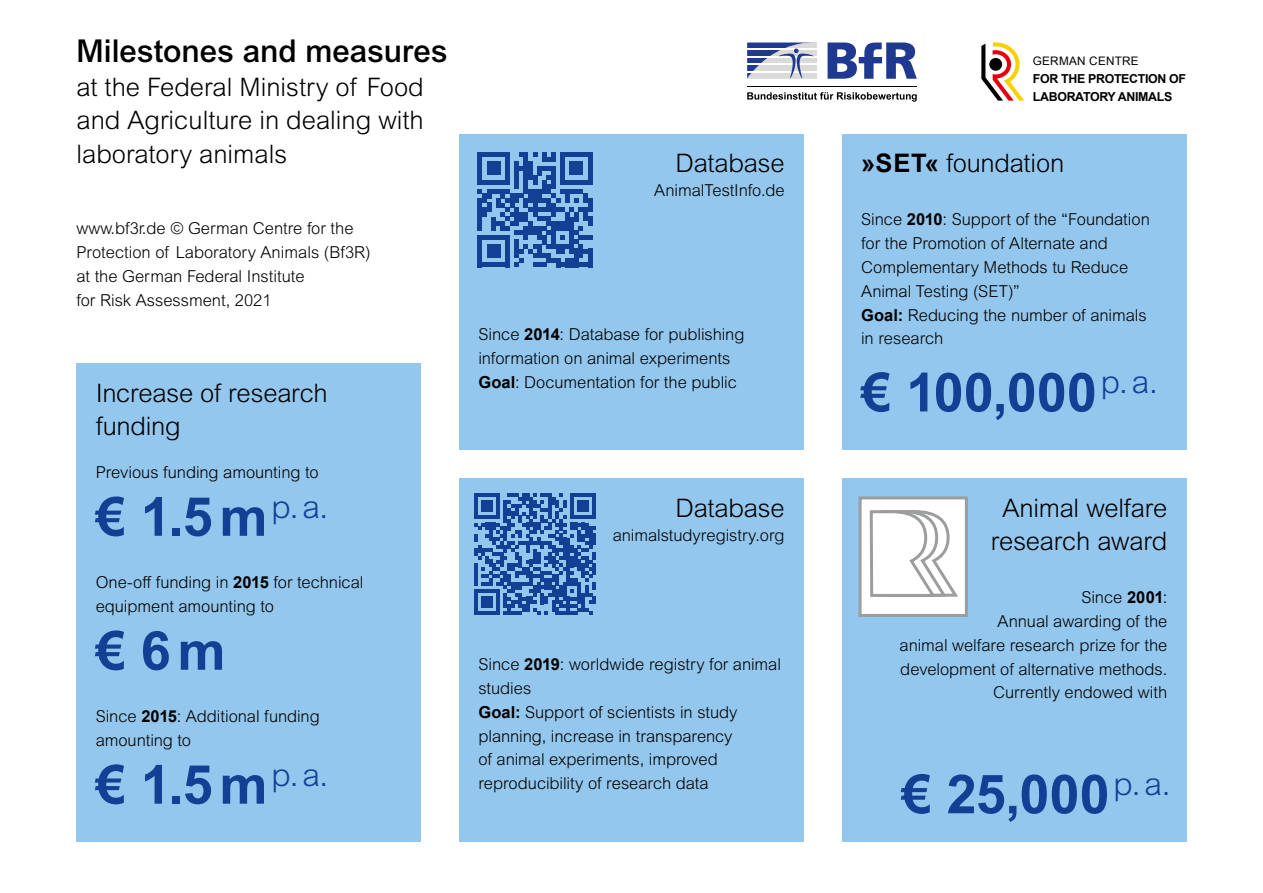
<style>
.page{position:relative;width:1263px;height:893px;background:#fff}
.page>*{position:absolute;margin:0;border:0;box-sizing:border-box;transform-origin:0 0}
.t1{font:700 54px "Arial";color:#134094}
.t2{font:500 31.5px "Arial MT Pro";color:#000}
.H2-2{font:300 25.5px/33.5px "Arial MT Pro";letter-spacing:-.005em;color:#000;text-align:justify}
.H2-3{font:300 25.5px "Arial MT Pro";letter-spacing:-.01em;color:#000}
.p2{font:300 16.5px/23.9px "Arial MT Pro";color:#000}
.t3{font:700 12.3px/17.5px "Arial";letter-spacing:-.025em;color:#000}
.t4{font:11.7px "Arial";letter-spacing:.02em;color:#000}
.s1{font-family:"Arial";font-weight:700}
</style>
<div class="page">
<div style="left:459px;top:134px;width:345px;height:316px;background:#94c7ed"></div>
<div style="left:842px;top:134px;width:344px;height:316px;background:#94c7ed"></div>
<div style="left:459px;top:478px;width:345px;height:364px;background:#94c7ed"></div>
<div style="left:842px;top:478px;width:344px;height:364px;background:#94c7ed"></div>
<div style="left:77px;top:364px;width:344px;height:478px;background:#94c7ed"></div>
<svg style="left:981px;top:42px;width:43px;height:59px"></svg>
<svg style="left:747px;top:92px;width:170px;height:10px"></svg>
<svg style="left:747px;top:43px;width:70px;height:36px"></svg>
<svg style="left:827px;top:43px;width:90px;height:36px"></svg>
<hr style="left:747px;top:87px;width:170px;height:1px;background:#000">
<div style="left:860px;top:498px;width:106px;height:117px;background:#fff"></div>
<div style="left:858px;top:496px;width:110px;height:121px;border:3px solid #9c9d9d"></div>
<svg style="left:869px;top:510px;width:89px;height:87px"></svg>
<svg style="left:474px;top:493px;width:122px;height:122px"></svg>
<svg style="left:478px;top:152px;width:114px;height:115px"></svg>
<h1 class="t2" style="left:77px;top:33px;width:373px">Milestones and measures</h1>
<h1 class="H2-2" style="left:77px;top:71px;width:349px">at the Federal Ministry of Food and Agriculture in dealing with laboratory animals</h1>
<p class="p2" style="left:77px;top:217px;width:296px">www.bf3r.de © German Centre for the Protection of Laboratory Animals (Bf3R) at the German Federal Institute<br>for Risk Assessment, 2021</p>
<h2 class="H2-2" style="left:96px;top:377px;width:233px">Increase of research funding</h2>
<p class="p2" style="left:96px;top:461px;width:225px">Previous funding amounting to</p>
<p class="t1" style="left:96px;top:479px;width:234px">€ 1.5m<sup>p.a.</sup></p>
<p class="p2" style="left:96px;top:571px;width:269px">One-off funding in <span class="s1">2015</span> for technical equipment amounting to</p>
<p class="t1" style="left:96px;top:613px;width:131px">€ 6m</p>
<p class="p2" style="left:96px;top:705px;width:226px">Since <span class="s1">2015</span>: Additional funding amounting to</p>
<p class="t1" style="left:96px;top:747px;width:234px">€ 1.5m<sup>p.a.</sup></p>
<p class="H2-2" style="left:675px;top:147px;width:111px">Database</p>
<p class="p2" style="left:654px;top:179px;width:132px">AnimalTestInfo.de</p>
<p class="p2" style="left:478px;top:322px;width:268px">Since <span class="s1">2014</span>: Database for publishing information on animal experiments<br><span class="s1">Goal</span>: Documentation for the public</p>
<h2 class="H2-2" style="left:675px;top:492px;width:111px">Database</h2>
<p class="p2" style="left:613px;top:523px;width:173px">animalstudyregistry.org</p>
<p class="p2" style="left:478px;top:652px;width:304px">Since <span class="s1">2019</span>: worldwide registry for animal studies</p>
<p class="p2" style="left:478px;top:700px;width:261px"><span class="s1">Goal:</span> Support of scientists in study planning, increase in transparency of animal experiments, improved reproducibility of research data</p>
<p class="t4" style="left:1033px;top:54px;width:107px">GERMAN CENTRE</p>
<p class="t3" style="left:1033px;top:70px;width:155px">FOR THE PROTECTION OF<br>LABORATORY ANIMALS</p>
<h2 class="H2-3" style="left:861px;top:148px;width:205px"><span class="s1">»SET«</span> foundation</h2>
<p class="p2" style="left:861px;top:207px;width:290px">Since <span class="s1">2010</span>: Support of the “Foundation for the Promotion of Alternate and<br>Complementary Methods tu Reduce<br>Animal Testing (SET)”</p>
<p class="p2" style="left:861px;top:303px;width:287px"><span class="s1">Goal:</span> Reducing the number of animals</p>
<p class="p2" style="left:861px;top:327px;width:84px">in research</p>
<p class="t1" style="left:861px;top:354px;width:298px">€ 100,000<sup>p.a.</sup></p>
<h2 class="H2-2" style="left:991px;top:492px;width:178px;text-align:center">Animal welfare research award</h2>
<p class="p2" style="left:1081px;top:585px;width:87px">Since <span class="s1">2001</span>:</p>
<p class="p2" style="left:899px;top:609px;width:269px;text-align:right">Annual awarding of the<br>animal welfare research prize for the development of alternative methods.<br>Currently endowed with</p>
<p class="t1" style="left:901px;top:756px;width:270px">€ 25,000<sup>p.a.</sup></p>
</div>
